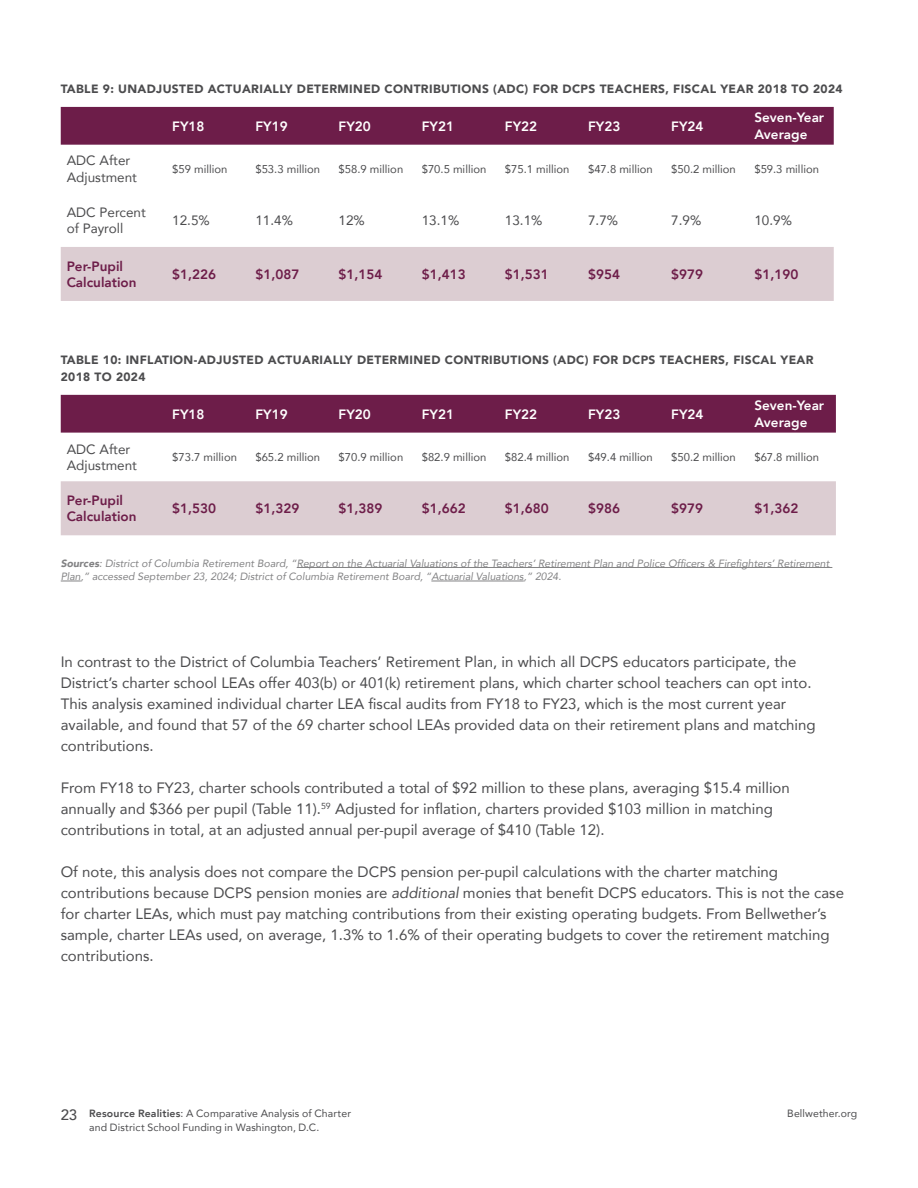
<style>
.page{position:relative;width:918px;height:1188px;background:#fff}
.page>*{position:absolute;margin:0;border:0;box-sizing:border-box;transform-origin:0 0}
.t1{font:15px/21px "Avenir";color:#4c4c4e}
.t2{font:500 15px "Avenir";color:#4c4c4e}
.t3{font:800 13.5px/16.2px "Avenir";color:#6d1d49}
.t4{font:13.5px/16.2px "Avenir";color:#4c4c4e}
.t5{font:800 13.5px/16.2px "Avenir";color:#fff}
.t6{font:900 12px/16.5px "Avenir";letter-spacing:.03em;color:#4c4c4e}
.t7{font:11.25px "Avenir";color:#4c4c4e}
.t8{font:italic 10.5px/13.5px "Avenir";color:#4c4c4e}
.t9{font:10.5px/13.5px "Avenir";letter-spacing:.01em;color:#4c4c4e}
.s1{font-weight:900}
.s2{font-style:italic}
.s3{font-weight:800}
</style>
<div class="page">
<div style="left:61px;top:107px;width:773px;height:38px;background:#6d1d49"></div>
<div style="left:61px;top:247px;width:773px;height:54px;background:#dccdd2"></div>
<div style="left:61px;top:395px;width:775px;height:38px;background:#6d1d49"></div>
<div style="left:61px;top:481px;width:775px;height:54px;background:#dccdd2"></div>
<hr style="left:297px;top:567px;width:535px;height:1px;background:#4c4c4e">
<svg style="left:61px;top:581px;width:20px;height:1px"></svg>
<hr style="left:431px;top:581px;width:93px;height:1px;background:#4c4c4e">
<p class="t6" style="left:61px;top:80px;width:783px">TABLE 9: UNADJUSTED ACTUARIALLY DETERMINED CONTRIBUTIONS (ADC) FOR DCPS TEACHERS, FISCAL YEAR 2018 TO 2024</p>
<p class="t5" style="left:172px;top:118px;width:34px">FY18</p>
<p class="t5" style="left:255px;top:118px;width:34px">FY19</p>
<p class="t5" style="left:339px;top:118px;width:34px">FY20</p>
<p class="t5" style="left:422px;top:118px;width:34px">FY21</p>
<p class="t5" style="left:505px;top:118px;width:34px">FY22</p>
<p class="t5" style="left:588px;top:118px;width:34px">FY23</p>
<p class="t5" style="left:671px;top:118px;width:34px">FY24</p>
<p class="t5" style="left:754px;top:110px;width:71px">Seven-Year<br>Average</p>
<p class="t4" style="left:67px;top:152px;width:72px">ADC After<br>Adjustment</p>
<p class="t7" style="left:172px;top:160px;width:57px">$59 million</p>
<p class="t7" style="left:255px;top:160px;width:66px">$53.3 million</p>
<p class="t7" style="left:339px;top:160px;width:66px">$58.9 million</p>
<p class="t7" style="left:422px;top:160px;width:66px">$70.5 million</p>
<p class="t7" style="left:505px;top:160px;width:66px">$75.1 million</p>
<p class="t7" style="left:588px;top:160px;width:66px">$47.8 million</p>
<p class="t7" style="left:671px;top:160px;width:66px">$50.2 million</p>
<p class="t7" style="left:754px;top:160px;width:66px">$59.3 million</p>
<p class="t4" style="left:67px;top:203px;width:81px">ADC Percent of Payroll</p>
<p class="t4" style="left:172px;top:212px;width:39px">12.5%</p>
<p class="t4" style="left:255px;top:212px;width:39px">11.4%</p>
<p class="t4" style="left:339px;top:212px;width:28px">12%</p>
<p class="t4" style="left:422px;top:212px;width:39px">13.1%</p>
<p class="t4" style="left:505px;top:212px;width:39px">13.1%</p>
<p class="t4" style="left:588px;top:212px;width:32px">7.7%</p>
<p class="t4" style="left:671px;top:212px;width:32px">7.9%</p>
<p class="t4" style="left:754px;top:212px;width:39px">10.9%</p>
<p class="t3" style="left:67px;top:258px;width:71px">Per-Pupil<br>Calculation</p>
<p class="t3" style="left:172px;top:266px;width:45px">$1,226</p>
<p class="t3" style="left:255px;top:266px;width:45px">$1,087</p>
<p class="t3" style="left:339px;top:266px;width:45px">$1,154</p>
<p class="t3" style="left:422px;top:266px;width:45px">$1,413</p>
<p class="t3" style="left:505px;top:266px;width:45px">$1,531</p>
<p class="t3" style="left:588px;top:266px;width:33px">$954</p>
<p class="t3" style="left:671px;top:266px;width:33px">$979</p>
<p class="t3" style="left:754px;top:266px;width:45px">$1,190</p>
<p class="t6" style="left:61px;top:351px;width:754px">TABLE 10: INFLATION-ADJUSTED ACTUARIALLY DETERMINED CONTRIBUTIONS (ADC) FOR DCPS TEACHERS, FISCAL YEAR<br>2018 TO 2024</p>
<p class="t5" style="left:172px;top:406px;width:34px">FY18</p>
<p class="t5" style="left:255px;top:406px;width:34px">FY19</p>
<p class="t5" style="left:339px;top:406px;width:34px">FY20</p>
<p class="t5" style="left:422px;top:406px;width:34px">FY21</p>
<p class="t5" style="left:505px;top:406px;width:34px">FY22</p>
<p class="t5" style="left:588px;top:406px;width:34px">FY23</p>
<p class="t5" style="left:671px;top:406px;width:34px">FY24</p>
<p class="t5" style="left:754px;top:398px;width:71px">Seven-Year<br>Average</p>
<p class="t4" style="left:67px;top:440px;width:72px">ADC After<br>Adjustment</p>
<p class="t7" style="left:172px;top:448px;width:66px">$73.7 million</p>
<p class="t7" style="left:255px;top:448px;width:66px">$65.2 million</p>
<p class="t7" style="left:339px;top:448px;width:66px">$70.9 million</p>
<p class="t7" style="left:422px;top:448px;width:66px">$82.9 million</p>
<p class="t7" style="left:505px;top:448px;width:66px">$82.4 million</p>
<p class="t7" style="left:588px;top:448px;width:66px">$49.4 million</p>
<p class="t7" style="left:671px;top:448px;width:66px">$50.2 million</p>
<p class="t7" style="left:754px;top:448px;width:66px">$67.8 million</p>
<p class="t3" style="left:67px;top:492px;width:71px">Per-Pupil<br>Calculation</p>
<p class="t3" style="left:172px;top:500px;width:45px">$1,530</p>
<p class="t3" style="left:255px;top:500px;width:45px">$1,329</p>
<p class="t3" style="left:339px;top:500px;width:45px">$1,389</p>
<p class="t3" style="left:422px;top:500px;width:45px">$1,662</p>
<p class="t3" style="left:505px;top:500px;width:45px">$1,680</p>
<p class="t3" style="left:588px;top:500px;width:33px">$986</p>
<p class="t3" style="left:671px;top:500px;width:33px">$979</p>
<p class="t3" style="left:754px;top:500px;width:45px">$1,362</p>
<p class="t8" style="left:61px;top:556px;width:770px"><span class="s1">Sources</span>: District of Columbia Retirement Board, “Report on the Actuarial Valuations of the Teachers’ Retirement Plan and Police Officers &amp; Firefighters’ Retirement<br>Plan,” accessed September 23, 2024; District of Columbia Retirement Board, “Actuarial Valuations,” 2024.</p>
<p class="t1" style="left:61px;top:651px;width:756px">In contrast to the District of Columbia Teachers’ Retirement Plan, in which all DCPS educators participate, the District’s charter school LEAs offer 403(b) or 401(k) retirement plans, which charter school teachers can opt into.<br>This analysis examined individual charter LEA fiscal audits from FY18 to FY23, which is the most current year available, and found that 57 of the 69 charter school LEAs provided data on their retirement plans and matching contributions.</p>
<p class="t1" style="left:61px;top:777px;width:731px">From FY18 to FY23, charter schools contributed a total of $92 million to these plans, averaging $15.4 million annually and $366 per pupil (Table 11).<sup>59</sup> Adjusted for inflation, charters provided $103 million in matching contributions in total, at an adjusted annual per-pupil average of $410 (Table 12).</p>
<p class="t1" style="left:61px;top:861px;width:785px">Of note, this analysis does not compare the DCPS pension per-pupil calculations with the charter matching contributions because DCPS pension monies are <span class="s2">additional</span> monies that benefit DCPS educators. This is not the case for charter LEAs, which must pay matching contributions from their existing operating budgets. From Bellwether’s sample, charter LEAs used, on average, 1.3% to 1.6% of their operating budgets to cover the retirement matching contributions.</p>
<p class="t9" style="left:89px;top:1107px;width:263px"><span class="s3">Resource Realities</span>: A Comparative Analysis of Charter and District School Funding in Washington, D.C.</p>
<p class="t2" style="left:61px;top:1102px;width:18px">23</p>
<p class="t9" style="left:787px;top:1107px;width:71px">Bellwether.org</p>
</div>
